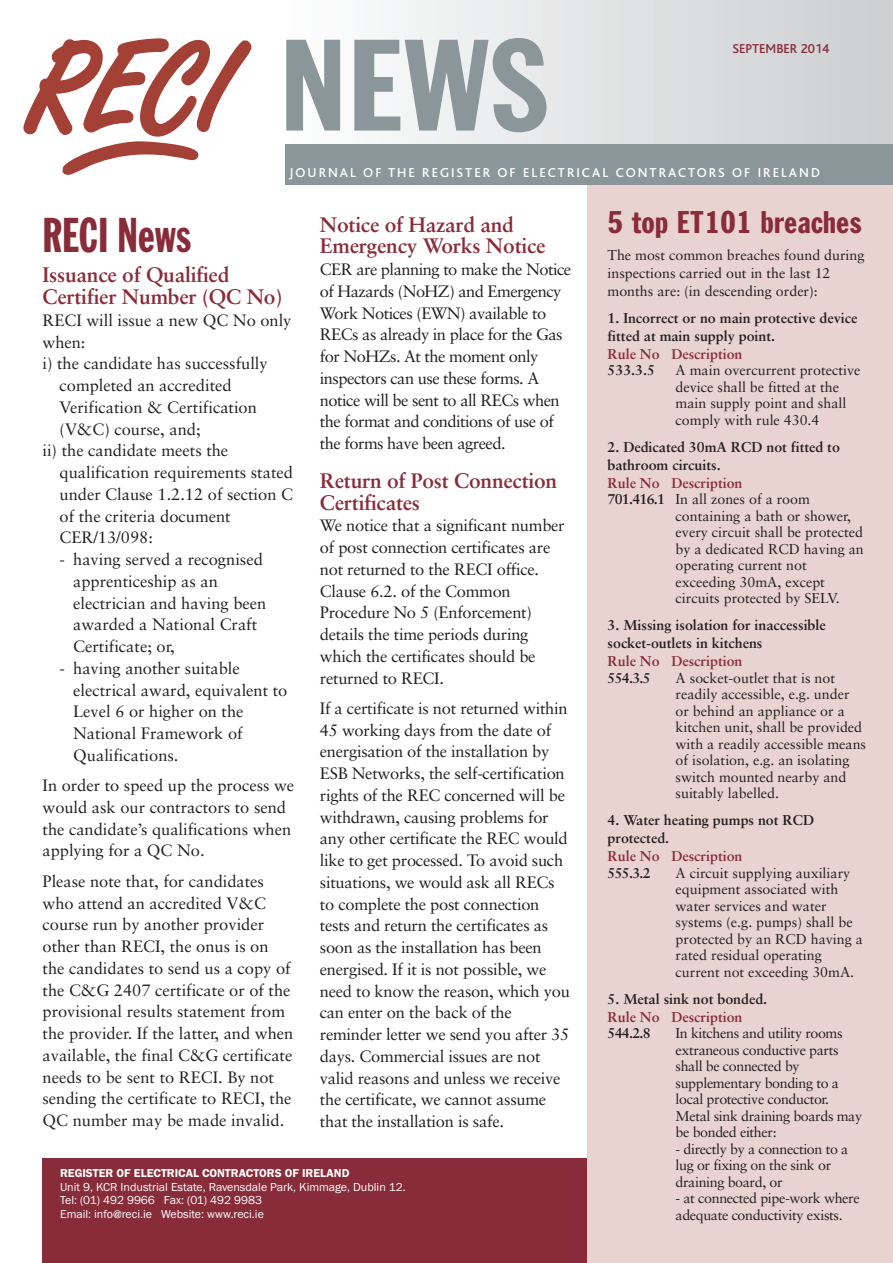
<style>
.page{position:relative;width:893px;height:1263px;background:#fff}
.page>*{position:absolute;margin:0;border:0;box-sizing:border-box;transform-origin:0 0}
.t1{font:127.5px "Franklin Gothic Extra Cond";color:#8a969a;scale:1.2 1}
.t2{font:48px "Franklin Gothic Extra Cond";color:#892c3a}
.t3{font:extra-condensed 30px "Frank Goth";color:#892c3a}
.t4{font:700 21px/21.8px "Sabon";letter-spacing:-.01em;color:#892c3a}
.t5{font:16.5px/21.8px "Sabon";letter-spacing:-.015em;color:#231f20}
.t6{font:14.25px/16.5px "Sabon";color:#231f20}
.t7{font:14.25px/16.5px "Sabon";letter-spacing:-.025em;color:#231f20}
.t8{font:700 14.25px/18px "Sabon";color:#231f20}
.t9{font:700 14.25px "Sabon";color:#892c3a}
.t10{font:500 13.5px "Bliss";letter-spacing:.15em;color:#fff}
.t11{font:500 13.5px "Bliss";color:#892c3a}
.t12{font:12px/13.5px "Franklin Gothic EF";color:#fff}
.t13{font:600 12px "Franklin Gothic EF";color:#fff}
.s1{font-weight:700}
</style>
<div class="page">
<div style="left:43px;top:1158px;width:550px;height:105px;background:#892c3a"></div>
<div style="left:587px;top:162px;width:306px;height:1101px;background:#e8d3d0"></div>
<div style="left:285px;top:0;width:608px;height:153px;background:linear-gradient(to right,#fcfcfc,#cacdcf)"></div>
<div style="left:285px;top:145px;width:608px;height:40px;background:#8a969a"></div>
<svg style="left:23px;top:38px;width:228px;height:137px"></svg>
<h1 class="t1" style="left:281px;top:40px;width:224px">NEWS</h1>
<p class="t10" style="left:289px;top:168px;width:532px">JOURNAL OF THE REGISTER OF ELECTRICAL CONTRACTORS OF IRELAND</p>
<p class="t11" style="left:732px;top:44px;width:98px">SEPTEMBER 2014</p>
<h2 class="t2" style="left:43px;top:218px;width:150px">RECI News</h2>
<p class="t4" style="left:43px;top:266px;width:241px">Issuance of Qualified<br>Certifier Number (QC No)</p>
<p class="t5" style="left:43px;top:311px;width:251px">RECI will issue a new QC No only</p>
<p class="t5" style="left:43px;top:332px;width:45px">when:</p>
<p class="t5" style="left:43px;top:354px;width:227px">i) the candidate has successfully</p>
<p class="t5" style="left:60px;top:376px;width:174px">completed an accredited</p>
<p class="t5" style="left:60px;top:398px;width:199px">Verification &amp; Certification</p>
<p class="t5" style="left:60px;top:419px;width:143px">(V&amp;C) course, and;</p>
<p class="t5" style="left:43px;top:441px;width:187px">ii) the candidate meets the</p>
<p class="t5" style="left:60px;top:463px;width:235px">qualification requirements stated</p>
<p class="t5" style="left:60px;top:485px;width:235px">under Clause 1.2.12 of section C</p>
<p class="t5" style="left:60px;top:506px;width:173px">of the criteria document</p>
<p class="t5" style="left:60px;top:528px;width:95px">CER/13/098:</p>
<p class="t5" style="left:73px;top:550px;width:195px;text-indent:-14px">- having served a recognised apprenticeship as an electrician and having been awarded a National Craft<br>Certificate; or,</p>
<p class="t5" style="left:73px;top:659px;width:216px;text-indent:-14px">- having another suitable electrical award, equivalent to<br>Level 6 or higher on the<br>National Framework of<br>Qualifications.</p>
<p class="t5" style="left:43px;top:776px;width:253px">In order to speed up the process we would ask our contractors to send the candidate’s qualifications when applying for a QC No.</p>
<p class="t5" style="left:43px;top:871px;width:252px">Please note that, for candidates who attend an accredited V&amp;C course run by another provider other than RECI, the onus is on the candidates to send us a copy of the C&amp;G 2407 certificate or of the provisional results statement from the provider. If the latter, and when available, the final C&amp;G certificate needs to be sent to RECI. By not sending the certificate to RECI, the<br>QC number may be made invalid.</p>
<p class="t4" style="left:320px;top:215px;width:227px">Notice of Hazard and<br>Emergency Works Notice</p>
<p class="t5" style="left:320px;top:260px;width:253px">CER are planning to make the Notice of Hazards (NoHZ) and Emergency<br>Work Notices (EWN) available to<br>RECs as already in place for the Gas for NoHZs. At the moment only inspectors can use these forms. A notice will be sent to all RECs when the format and conditions of use of the forms have been agreed.</p>
<p class="t4" style="left:320px;top:471px;width:239px">Return of Post Connection<br>Certificates</p>
<p class="t5" style="left:320px;top:516px;width:246px">We notice that a significant number of post connection certificates are not returned to the RECI office.<br>Clause 6.2. of the Common<br>Procedure No 5 (Enforcement) details the time periods during which the certificates should be returned to RECI.</p>
<p class="t5" style="left:320px;top:698px;width:252px">If a certificate is not returned within 45 working days from the date of energisation of the installation by ESB Networks, the self-certification rights of the REC concerned will be withdrawn, causing problems for any other certificate the REC would like to get processed. To avoid such situations, we would ask all RECs to complete the post connection tests and return the certificates as soon as the installation has been energised. If it is not possible, we need to know the reason, which you can enter on the back of the reminder letter we send you after 35 days. Commercial issues are not valid reasons and unless we receive the certificate, we cannot assume that the installation is safe.</p>
<p class="t13" style="left:60px;top:1169px;width:291px">REGISTER OF ELECTRICAL CONTRACTORS OF IRELAND</p>
<p class="t12" style="left:60px;top:1181px;width:347px">Unit 9, KCR Industrial Estate, Ravensdale Park, Kimmage, Dublin 12.<br>Tel: (01) 492 9966 Fax: (01) 492 9983<br>Email: info@reci.ie Website: www.reci.ie</p>
<h3 class="t3" style="left:607px;top:211px;width:256px">5 top ET101 breaches</h3>
<p class="t6" style="left:607px;top:247px;width:258px;line-height:18px">The most common breaches found during inspections carried out in the last 12 months are: (in descending order):</p>
<p class="t8" style="left:607px;top:310px;width:251px">1. Incorrect or no main protective device fitted at main supply point.</p>
<p class="t9" style="left:607px;top:348px;width:136px">Rule No Description</p>
<p class="t8" style="left:607px;top:362px;width:49px">533.3.5</p>
<p class="t6" style="left:676px;top:363px;width:187px">A main overcurrent protective device shall be fitted at the main supply point and shall comply with rule 430.4</p>
<p class="t8" style="left:607px;top:439px;width:234px">2. Dedicated 30mA RCD not fitted to bathroom circuits.</p>
<p class="t9" style="left:607px;top:477px;width:136px">Rule No Description</p>
<p class="t6" style="left:607px;top:492px;width:204px"><span class="s1">701.416.1</span> In all zones of a room</p>
<p class="t6" style="left:676px;top:509px;width:177px">containing a bath or shower,</p>
<p class="t6" style="left:676px;top:525px;width:189px">every circuit shall be protected</p>
<p class="t6" style="left:676px;top:542px;width:190px">by a dedicated RCD having an</p>
<p class="t6" style="left:676px;top:558px;width:133px">operating current not</p>
<p class="t6" style="left:676px;top:575px;width:151px">exceeding 30mA, except</p>
<p class="t6" style="left:676px;top:591px;width:166px">circuits protected by SELV.</p>
<p class="t8" style="left:607px;top:617px;width:220px">3. Missing isolation for inaccessible socket-outlets in kitchens</p>
<p class="t9" style="left:607px;top:655px;width:136px">Rule No Description</p>
<p class="t8" style="left:607px;top:670px;width:45px">554.3.5</p>
<p class="t6" style="left:676px;top:671px;width:192px">A socket-outlet that is not readily accessible, e.g. under or behind an appliance or a kitchen unit, shall be provided with a readily accessible means of isolation, e.g. an isolating switch mounted nearby and suitably labelled.</p>
<p class="t8" style="left:607px;top:812px;width:208px">4. Water heating pumps not RCD protected.</p>
<p class="t9" style="left:607px;top:850px;width:136px">Rule No Description</p>
<p class="t8" style="left:607px;top:865px;width:45px">555.3.2</p>
<p class="t6" style="left:676px;top:866px;width:189px">A circuit supplying auxiliary equipment associated with water services and water systems (e.g. pumps) shall be protected by an RCD having a rated residual operating current not exceeding 30mA.</p>
<p class="t8" style="left:607px;top:991px;width:161px">5. Metal sink not bonded.</p>
<p class="t9" style="left:607px;top:1011px;width:136px">Rule No Description</p>
<p class="t8" style="left:607px;top:1025px;width:45px">544.2.8</p>
<p class="t7" style="left:676px;top:1026px;width:188px">In kitchens and utility rooms extraneous conductive parts shall be connected by supplementary bonding to a local protective conductor.<br>Metal sink draining boards may be bonded either:</p>
<p class="t7" style="left:676px;top:1142px;width:174px">- directly by a connection to a lug or fixing on the sink or draining board, or</p>
<p class="t7" style="left:676px;top:1191px;width:186px">- at connected pipe-work where adequate conductivity exists.</p>
</div>
